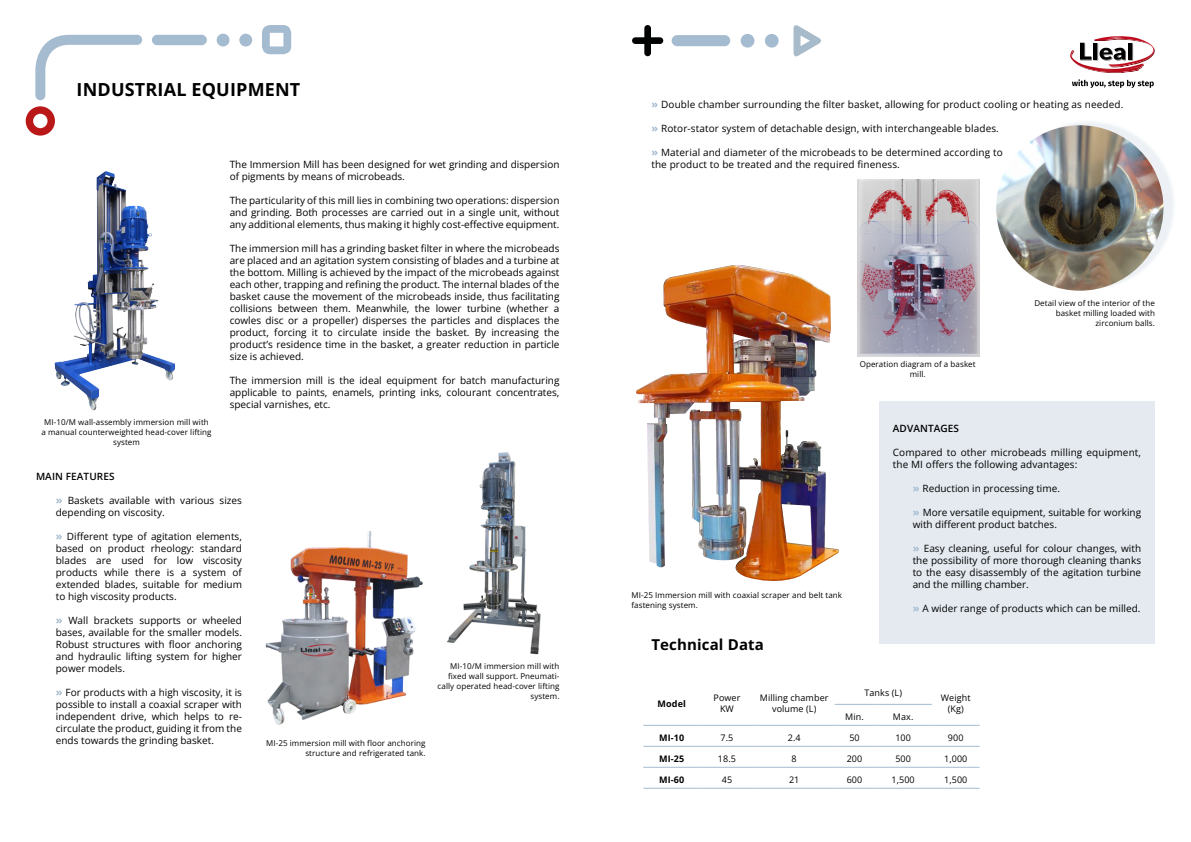
<style>
.page{position:relative;width:1191px;height:842px;background:#fff}
.page>*{position:absolute;margin:0;border:0;box-sizing:border-box;transform-origin:0 0}
.TEXT_TAULES{font:700 18px "Open Sans";letter-spacing:.01em;color:#000}
.TEXT_TAULES-2{font:700 15px "Open Sans";letter-spacing:.01em;color:#000}
.Lista{font:10px/12px "Open Sans";color:#000;text-align:justify}
.text_general{font:10px/12px "Open Sans";color:#000;text-align:justify}
.TEXT_GENERAL{font:600 10px "Open Sans";letter-spacing:.01em;color:#000}
.TEXT_TAULES-3{font:9px/10.8px "Open Sans";letter-spacing:.01em;color:#000;text-align:center}
.TEXT_TAULES-4{font:700 9px "Open Sans";letter-spacing:.01em;color:#000}
.TEXT_TAULES-5{font:8px/10px "Open Sans";letter-spacing:.01em;color:#000;text-align:right}
.s1{font-weight:700;font-size:11px;color:#a5bbcf}
</style>
<div class="page">
<svg style="left:1072px;top:79px;width:81px;height:9px"></svg>
<svg style="left:1070px;top:36px;width:84px;height:37px"></svg>
<svg style="left:26px;top:106px;width:29px;height:30px"></svg>
<svg style="left:262px;top:25px;width:29px;height:29px"></svg>
<svg style="left:35px;top:35px;width:107px;height:65px"></svg>
<div style="left:152px;top:35px;width:55px;height:10px;background:#a5bbcf;border-radius:5px"></div>
<div style="left:217px;top:34px;width:12px;height:13px;background:#a5bbcf;border-radius:50%"></div>
<div style="left:239px;top:34px;width:13px;height:13px;background:#a5bbcf;border-radius:50%"></div>
<svg style="left:793px;top:25px;width:28px;height:32px"></svg>
<svg style="left:632px;top:25px;width:31px;height:31px"></svg>
<div style="left:671px;top:35px;width:59px;height:11px;background:#a5bbcf;border-radius:6px"></div>
<div style="left:740px;top:34px;width:14px;height:14px;background:#a5bbcf;border-radius:50%"></div>
<div style="left:765px;top:34px;width:13px;height:14px;background:#a5bbcf;border-radius:50%"></div>
<hr style="left:643px;top:788px;width:57px;height:1px;background:#a5bbcf">
<hr style="left:700px;top:788px;width:53px;height:1px;background:#a5bbcf">
<hr style="left:834px;top:788px;width:40px;height:1px;background:#a5bbcf">
<hr style="left:874px;top:788px;width:58px;height:1px;background:#a5bbcf">
<hr style="left:932px;top:788px;width:47px;height:1px;background:#a5bbcf">
<hr style="left:753px;top:788px;width:81px;height:1px;background:#a5bbcf">
<hr style="left:643px;top:725px;width:57px;height:1px;background:#a5bbcf">
<hr style="left:643px;top:746px;width:57px;height:1px;background:#a5bbcf">
<hr style="left:643px;top:767px;width:57px;height:1px;background:#a5bbcf">
<hr style="left:753px;top:746px;width:81px;height:1px;background:#a5bbcf">
<hr style="left:753px;top:767px;width:81px;height:1px;background:#a5bbcf">
<hr style="left:700px;top:725px;width:53px;height:1px;background:#a5bbcf">
<hr style="left:700px;top:746px;width:53px;height:1px;background:#a5bbcf">
<hr style="left:700px;top:767px;width:53px;height:1px;background:#a5bbcf">
<hr style="left:834px;top:746px;width:40px;height:1px;background:#a5bbcf">
<hr style="left:874px;top:746px;width:58px;height:1px;background:#a5bbcf">
<hr style="left:932px;top:746px;width:47px;height:1px;background:#a5bbcf">
<hr style="left:834px;top:767px;width:40px;height:1px;background:#a5bbcf">
<hr style="left:874px;top:767px;width:58px;height:1px;background:#a5bbcf">
<hr style="left:932px;top:767px;width:47px;height:1px;background:#a5bbcf">
<hr style="left:753px;top:725px;width:81px;height:1px;background:#a5bbcf">
<hr style="left:834px;top:725px;width:40px;height:1px;background:#a5bbcf">
<hr style="left:874px;top:725px;width:58px;height:1px;background:#a5bbcf">
<hr style="left:834px;top:704px;width:40px;height:1px;background:#a5bbcf">
<hr style="left:874px;top:704px;width:58px;height:1px;background:#a5bbcf">
<hr style="left:932px;top:725px;width:47px;height:1px;background:#a5bbcf">
<div style="left:1003px;top:119px;width:172px;height:171px;background:#a5bbcf;opacity:.2"></div>
<img style="left:996px;top:125px;width:167px;height:166px">
<img style="left:54px;top:171px;width:121px;height:240px">
<img style="left:447px;top:452px;width:94px;height:203px">
<img style="left:265px;top:532px;width:158px;height:193px">
<div style="left:879px;top:401px;width:276px;height:242px;background:#e4eaf0"></div>
<img style="left:636px;top:266px;width:203px;height:316px">
<img style="left:857px;top:179px;width:122px;height:178px">
<p class="TEXT_TAULES" style="left:77px;top:77px;width:225px">INDUSTRIAL EQUIPMENT</p>
<p class="TEXT_TAULES-5" style="left:41px;top:417px;width:172px;text-align:center">MI-10/M wall-assembly immersion mill with a manual counterweighted head-cover lifting system</p>
<p class="text_general" style="left:230px;top:158px;width:331px">The Immersion Mill has been designed for wet grinding and dispersion of pigments by means of microbeads.</p>
<p class="text_general" style="left:230px;top:194px;width:331px">The particularity of this mill lies in combining two operations: dispersion and grinding. Both processes are carried out in a single unit, without any additional elements, thus making it highly cost-effective equipment.</p>
<p class="text_general" style="left:230px;top:242px;width:331px">The immersion mill has a grinding basket filter in where the microbeads are placed and an agitation system consisting of blades and a turbine at the bottom. Milling is achieved by the impact of the microbeads against each other, trapping and refining the product. The internal blades of the basket cause the movement of the microbeads inside, thus facilitating collisions between them. Meanwhile, the lower turbine (whether a cowles disc or a propeller) disperses the particles and displaces the product, forcing it to circulate inside the basket. By increasing the product’s residence time in the basket, a greater reduction in particle size is achieved.</p>
<p class="text_general" style="left:230px;top:374px;width:331px">The immersion mill is the ideal equipment for batch manufacturing applicable to paints, enamels, printing inks, colourant concentrates, special varnishes, etc.</p>
<p class="TEXT_GENERAL" style="left:36px;top:470px;width:80px">MAIN FEATURES</p>
<p class="Lista" style="left:56px;top:494px;width:188px"><span class="s1">»</span> Baskets available with various sizes depending on viscosity.</p>
<p class="Lista" style="left:56px;top:530px;width:188px"><span class="s1">»</span> Different type of agitation elements, based on product rheology: standard blades are used for low viscosity products while there is a system of extended blades, suitable for medium to high viscosity products.</p>
<p class="Lista" style="left:56px;top:614px;width:188px"><span class="s1">»</span> Wall brackets supports or wheeled bases, available for the smaller models.<br>Robust structures with floor anchoring and hydraulic lifting system for higher power models.</p>
<p class="Lista" style="left:56px;top:686px;width:188px"><span class="s1">»</span> For products with a high viscosity, it is possible to install a coaxial scraper with independent drive, which helps to re&shy;circulate the product, guiding it from the ends towards the grinding basket.</p>
<p class="TEXT_TAULES-5" style="left:437px;top:661px;width:123px">MI-10/M immersion mill with fixed wall support. Pneumati&shy;cally operated head-cover lifting system.</p>
<p class="TEXT_TAULES-5" style="left:266px;top:738px;width:161px">MI-25 immersion mill with floor anchoring structure and refrigerated tank.</p>
<p class="Lista" style="left:651px;top:98px;width:473px"><span class="s1">»</span> Double chamber surrounding the filter basket, allowing for product cooling or heating as needed.</p>
<p class="Lista" style="left:651px;top:122px;width:349px"><span class="s1">»</span> Rotor-stator system of detachable design, with interchangeable blades.</p>
<p class="Lista" style="left:651px;top:146px;width:353px"><span class="s1">»</span> Material and diameter of the microbeads to be determined according to the product to be treated and the required fineness.</p>
<p class="TEXT_TAULES-5" style="left:859px;top:359px;width:117px;text-align:center">Operation diagram of a basket mill.</p>
<p class="TEXT_TAULES-5" style="left:1034px;top:298px;width:122px">Detail view of the interior of the basket milling loaded with</p>
<p class="TEXT_TAULES-5" style="left:1095px;top:318px;width:61px">zirconium balls.</p>
<p class="TEXT_TAULES-5" style="left:631px;top:589px;width:212px;text-align:left">MI-25 Immersion mill with coaxial scraper and belt tank fastening system.</p>
<p class="TEXT_TAULES-2" style="left:651px;top:634px;width:114px">Technical Data</p>
<p class="TEXT_GENERAL" style="left:893px;top:422px;width:68px">ADVANTAGES</p>
<p class="text_general" style="left:893px;top:446px;width:250px">Compared to other microbeads milling equipment, the MI offers the following advantages:</p>
<p class="Lista" style="left:912px;top:482px;width:149px"><span class="s1">»</span> Reduction in processing time.</p>
<p class="Lista" style="left:912px;top:506px;width:230px"><span class="s1">»</span> More versatile equipment, suitable for working with different product batches.</p>
<p class="Lista" style="left:912px;top:542px;width:230px"><span class="s1">»</span> Easy cleaning, useful for colour changes, with the possibility of more thorough cleaning thanks to the easy disassembly of the agitation turbine and the milling chamber.</p>
<p class="Lista" style="left:912px;top:602px;width:229px"><span class="s1">»</span> A wider range of products which can be milled.</p>
<p class="TEXT_TAULES-4" style="left:657px;top:697px;width:30px">Model</p>
<p class="TEXT_TAULES-3" style="left:713px;top:692px;width:28px">Power</p>
<p class="TEXT_TAULES-3" style="left:720px;top:703px;width:15px">KW</p>
<p class="TEXT_TAULES-3" style="left:760px;top:692px;width:70px">Milling chamber volume (L)</p>
<p class="TEXT_TAULES-3" style="left:864px;top:687px;width:39px">Tanks (L)</p>
<p class="TEXT_TAULES-3" style="left:845px;top:711px;width:20px">Min.</p>
<p class="TEXT_TAULES-3" style="left:893px;top:711px;width:22px">Max.</p>
<p class="TEXT_TAULES-3" style="left:941px;top:692px;width:31px">Weight</p>
<p class="TEXT_TAULES-3" style="left:947px;top:703px;width:17px">(Kg)</p>
<p class="TEXT_TAULES-4" style="left:659px;top:731px;width:27px">MI-10</p>
<p class="TEXT_TAULES-3" style="left:720px;top:732px;width:14px">7.5</p>
<p class="TEXT_TAULES-3" style="left:788px;top:732px;width:14px">2.4</p>
<p class="TEXT_TAULES-3" style="left:849px;top:732px;width:12px">50</p>
<p class="TEXT_TAULES-3" style="left:895px;top:732px;width:17px">100</p>
<p class="TEXT_TAULES-3" style="left:948px;top:732px;width:17px">900</p>
<p class="TEXT_TAULES-4" style="left:659px;top:752px;width:27px">MI-25</p>
<p class="TEXT_TAULES-3" style="left:718px;top:753px;width:20px">18.5</p>
<p class="TEXT_TAULES-3" style="left:791px;top:753px;width:7px">8</p>
<p class="TEXT_TAULES-3" style="left:846px;top:753px;width:17px">200</p>
<p class="TEXT_TAULES-3" style="left:895px;top:753px;width:17px">500</p>
<p class="TEXT_TAULES-3" style="left:944px;top:753px;width:25px">1,000</p>
<p class="TEXT_TAULES-4" style="left:659px;top:773px;width:27px">MI-60</p>
<p class="TEXT_TAULES-3" style="left:722px;top:774px;width:12px">45</p>
<p class="TEXT_TAULES-3" style="left:789px;top:774px;width:12px">21</p>
<p class="TEXT_TAULES-3" style="left:846px;top:774px;width:17px">600</p>
<p class="TEXT_TAULES-3" style="left:891px;top:774px;width:25px">1,500</p>
<p class="TEXT_TAULES-3" style="left:944px;top:774px;width:25px">1,500</p>
</div>
